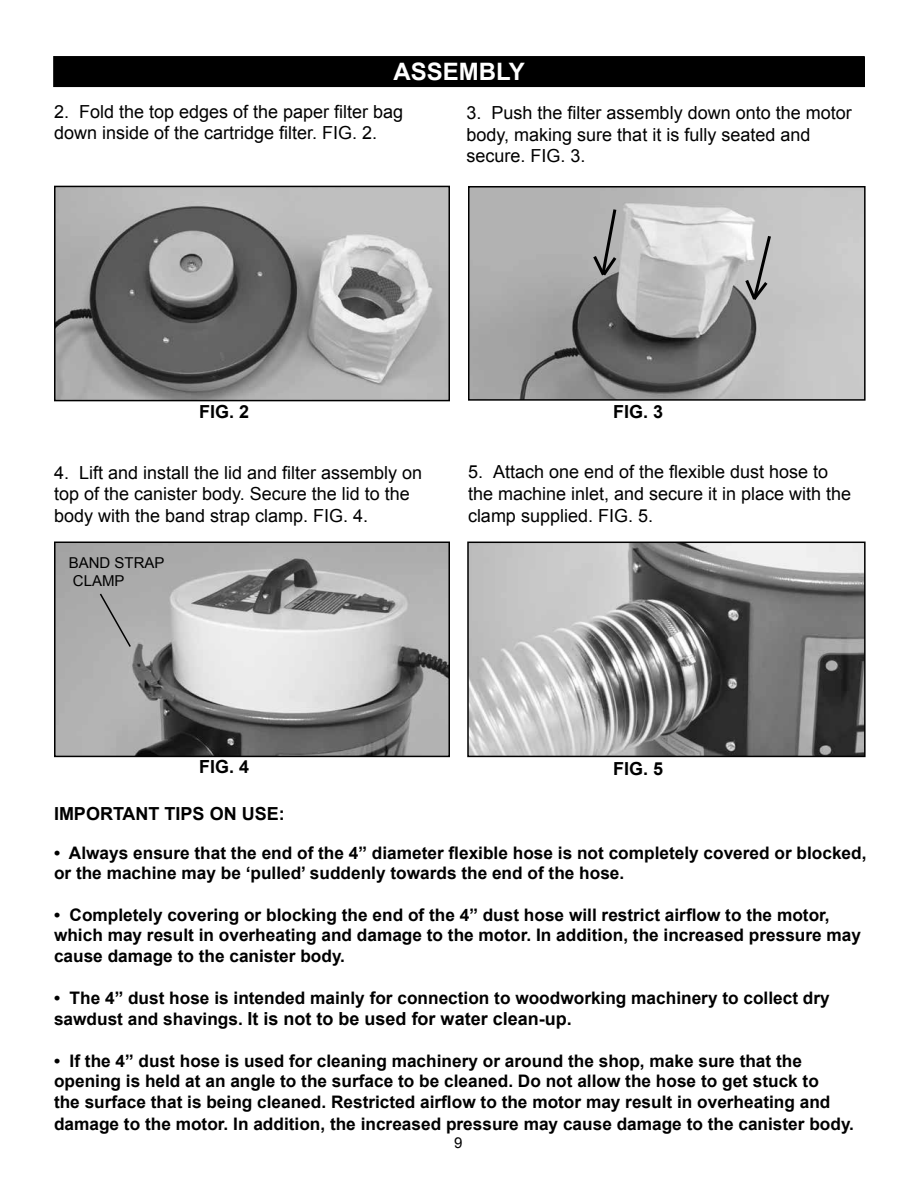
<style>
.page{position:relative;width:918px;height:1188px;background:#fff}
.page>*{position:absolute;margin:0;border:0;box-sizing:border-box;transform-origin:0 0}
.t1{font:700 24px "Arial";color:#fff}
.t2{font:18px/21.6px "Arial";color:#000}
.t3{font:700 18px "Arial";color:#000}
.t4{font:700 17.25px/20.7px "Arial";color:#000}
.t5{font:15px/18px "Arial";color:#000}
.s1{font-size:17.25px}
</style>
<div class="page">
<img style="left:57px;top:545px;width:390px;height:209px">
<div style="left:54px;top:542px;width:396px;height:215px;border:2px solid #000"></div>
<div style="left:54px;top:57px;width:810px;height:29px;background:#000"></div>
<div style="left:53px;top:56px;width:812px;height:31px;border:2px solid #000"></div>
<img style="left:57px;top:189px;width:390px;height:209px">
<div style="left:54px;top:186px;width:396px;height:215px;border:2px solid #000"></div>
<img style="left:470px;top:545px;width:393px;height:209px">
<div style="left:467px;top:542px;width:399px;height:215px;border:2px solid #000"></div>
<img style="left:471px;top:189px;width:392px;height:209px">
<div style="left:468px;top:186px;width:398px;height:215px;border:2px solid #000"></div>
<svg style="left:743px;top:233px;width:30px;height:70px;background:#acacac"></svg>
<svg style="left:591px;top:206px;width:28px;height:73px;background:#959595"></svg>
<svg style="left:98px;top:592px;width:34px;height:57px;background:#a5a5a5"></svg>
<h1 class="t1" style="left:394px;top:56px;width:133px">ASSEMBLY</h1>
<p class="t2" style="left:54px;top:101px;width:351px">2. Fold the top edges of the paper filter bag down inside of the cartridge filter. FIG. 2.</p>
<p class="t2" style="left:467px;top:102px;width:387px">3. Push the filter assembly down onto the motor body, making sure that it is fully seated and secure. FIG. 3.</p>
<p class="t3" style="left:199px;top:400px;width:52px">FIG. 2</p>
<p class="t3" style="left:613px;top:400px;width:52px">FIG. 3</p>
<p class="t2" style="left:54px;top:462px;width:370px">4. Lift and install the lid and filter assembly on top of the canister body. Secure the lid to the body with the band strap clamp. FIG. 4.</p>
<p class="t2" style="left:468px;top:461px;width:385px">5. Attach one end of the flexible dust hose to the machine inlet, and secure it in place with the clamp supplied. FIG. 5.</p>
<p class="t5" style="left:69px;top:554px;width:97px">BAND STRAP<br>CLAMP</p>
<p class="t3" style="left:199px;top:755px;width:52px">FIG. 4</p>
<p class="t3" style="left:613px;top:756px;width:52px">FIG. 5</p>
<p class="t3" style="left:54px;top:802px;width:232px">IMPORTANT TIPS ON USE:</p>
<p class="t4" style="left:54px;top:843px;width:814px">• Always ensure that the end of the 4” diameter flexible hose is not completely covered or blocked, or the machine may be ‘pulled’ suddenly towards the end of the hose.</p>
<p class="t4" style="left:54px;top:905px;width:809px">• Completely covering or blocking the end of the 4” dust hose will restrict airflow to the motor, which may result in overheating and damage to the motor. In addition, the increased pressure may cause damage to the canister body.</p>
<p class="t4" style="left:54px;top:988px;width:777px">• The 4” dust hose is intended mainly for connection to woodworking machinery to collect dry</p>
<p class="t3" style="left:54px;top:1007px;width:519px"><span class="s1">sawdust and shavings.</span> It is not to be used for water clean-up.</p>
<p class="t4" style="left:54px;top:1051px;width:802px">• If the 4” dust hose is used for cleaning machinery or around the shop, make sure that the opening is held at an angle to the surface to be cleaned. Do not allow the hose to get stuck to<br>the surface that is being cleaned. Restricted airflow to the motor may result in overheating and damage to the motor. In addition, the increased pressure may cause damage to the canister body.</p>
<p class="t5" style="left:454px;top:1134px;width:10px">9</p>
</div>
